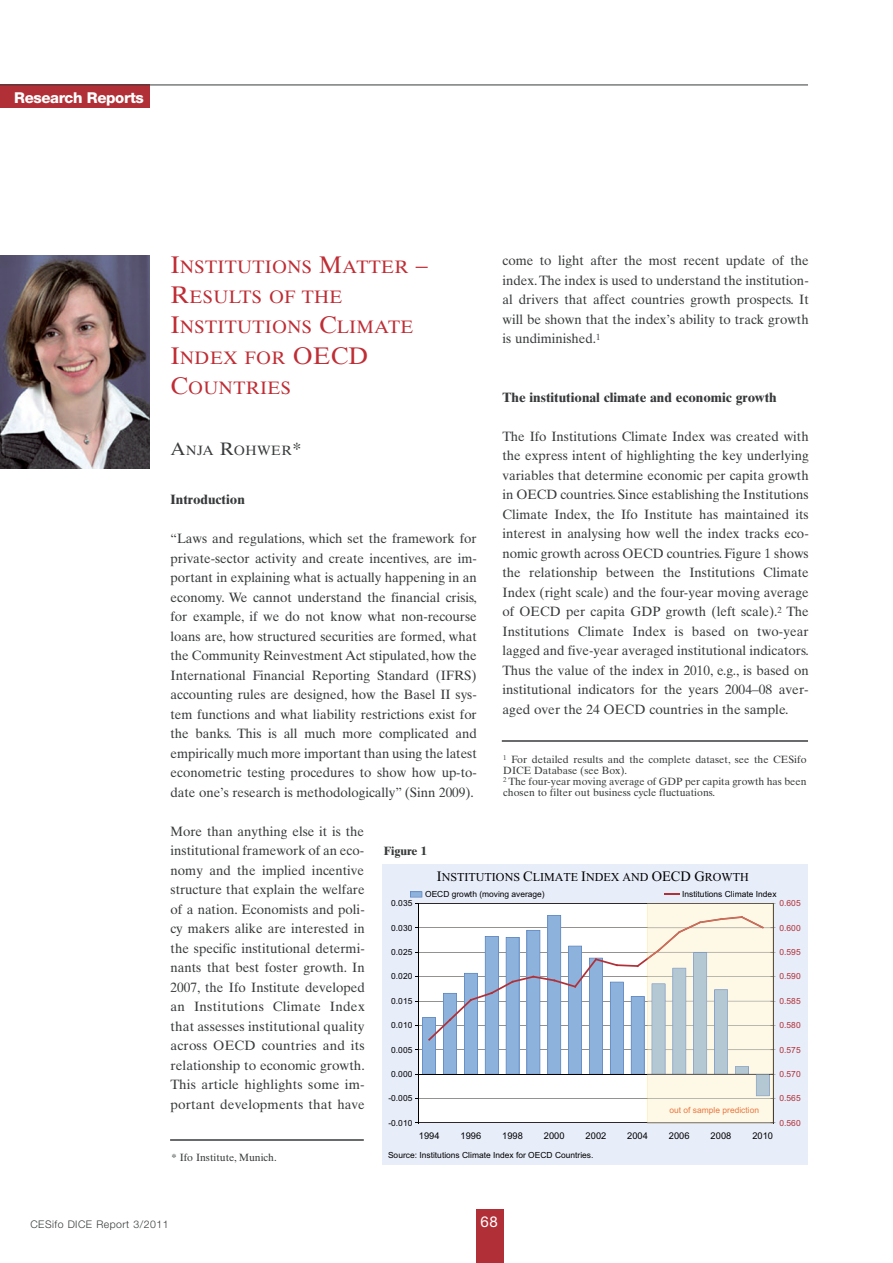
<style>
.page{position:relative;width:893px;height:1263px;background:#fff}
.page>*{position:absolute;margin:0;border:0;box-sizing:border-box;transform-origin:0 0}
.t1{font:18px/30.3px "Times Ten";letter-spacing:.02em;color:#bf2d35}
.t2{font:800 15px "Helvetica Neue LT Std";letter-spacing:-.025em;color:#fff}
.t3{font:15px "Helvetica Neue LT Std";color:#fff}
.t4{font:13.5px/19.5px "Times Ten";color:#383a3b;text-align:justify}
.t5{font:700 13.5px "Times Ten";color:#383a3b}
.t6{font:13.5px "Times Ten";letter-spacing:.035em;color:#383a3b}
.t7{font:12px "Times New Roman";color:#010001}
.t8{font:700 12px "Times Ten";color:#383a3b}
.t9{font:10.5px/11.2px "Times Ten";color:#383a3b}
.t10{font:300 10.5px "Helvetica Neue";letter-spacing:.045em;color:#383a3b}
.t11{font:9.3px "Arial";color:#010001}
.t12{font:8.4px "Arial";color:#010001}
.t13{font:8.4px "Arial";color:#b13037}
.t14{font:8.4px "Arial";color:#ea763e}
.s1{font-size:24px}
.s2{font-size:18px}
.s3{font-size:14.4px}
</style>
<div class="page">
<div style="left:476px;top:1209px;width:28px;height:54px;background:#b13037"></div>
<div style="left:0;top:85px;width:149px;height:23px;background:#b13037"></div>
<hr style="left:0;top:85px;width:808px;height:1px;background:#383a3b">
<img style="left:0;top:256px;width:149px;height:213px">
<div style="left:383px;top:864px;width:425px;height:301px;background:#e7edf9"></div>
<svg style="left:410px;top:891px;width:12px;height:6px"></svg>
<svg style="left:664px;top:894px;width:16px;height:1px"></svg>
<svg style="left:416px;top:903px;width:358px;height:221px;background:#d7dfe4"></svg>
<hr style="left:170px;top:1139px;width:194px;height:2px;background:#383a3b">
<hr style="left:502px;top:740px;width:306px;height:2px;background:#383a3b">
<p class="t2" style="left:14px;top:93px;width:131px">Research Reports</p>
<p class="t4" style="left:502px;top:252px;width:308px">come to light after the most recent update of the index. The index is used to understand the institution&shy;al drivers that affect countries growth prospects. It will be shown that the index’s ability to track growth is undiminished.<sup>1</sup></p>
<h1 class="t1" style="left:171px;top:253px;width:259px"><span class="s1">I</span>NSTITUTIONS <span class="s1">M</span>ATTER <span class="s1">–<br>R</span>ESULTS OF THE<br><span class="s1">I</span>NSTITUTIONS <span class="s1">C</span>LIMATE<br><span class="s1">I</span>NDEX FOR <span class="s1">OECD<br>C</span>OUNTRIES</h1>
<p class="t5" style="left:502px;top:392px;width:276px">The institutional climate and economic growth</p>
<p class="t4" style="left:502px;top:428px;width:308px">The Ifo Institutions Climate Index was created with the express intent of highlighting the key underlying variables that determine economic per capita growth in OECD countries. Since establishing the Institutions Climate Index, the Ifo Institute has maintained its interest in analysing how well the index tracks eco&shy;nomic growth across OECD countries. Figure 1 shows the relationship between the Institutions Climate Index (right scale) and the four-year moving average of OECD per capita GDP growth (left scale).<sup>2</sup> The Institutions Climate Index is based on two-year lagged and five-year averaged institutional indicators.<br>Thus the value of the index in 2010, e.g., is based on institutional indicators for the years 2004–08 aver&shy;aged over the 24 OECD countries in the sample.</p>
<p class="t6" style="left:171px;top:445px;width:132px"><span class="s2">A</span>NJA <span class="s2">R</span>OHWER<span class="s2">*</span></p>
<p class="t5" style="left:171px;top:495px;width:76px">Introduction</p>
<p class="t4" style="left:171px;top:530px;width:308px">“Laws and regulations, which set the framework for private-sector activity and create incentives, are im&shy;portant in explaining what is actually happening in an economy. We cannot understand the financial crisis, for example, if we do not know what non-recourse loans are, how structured securities are formed, what the Community Reinvestment Act stipulated, how the International Financial Reporting Standard (IFRS) accounting rules are designed, how the Basel II sys&shy;tem functions and what liability restrictions exist for the banks. This is all much more complicated and empirically much more important than using the latest econometric testing procedures to show how up-to&shy;date one’s research is methodologically” (Sinn 2009).</p>
<p class="t4" style="left:171px;top:823px;width:196px">More than anything else it is the institutional framework of an eco&shy;nomy and the implied incentive structure that explain the welfare of a nation. Economists and poli&shy;cy makers alike are interested in the specific institutional determi&shy;nants that best foster growth. In 2007, the Ifo Institute developed an Institutions Climate Index that assesses institutional quality across OECD countries and its relationship to economic growth.<br>This article highlights some im&shy;portant developments that have</p>
<p class="t9" style="left:503px;top:754px;width:305px"><sup>1</sup> For detailed results and the complete dataset, see the CESifo DICE Database (see Box).<br><sup>2</sup> The four-year moving average of GDP per capita growth has been chosen to filter out business cycle fluctuations.</p>
<p class="t8" style="left:384px;top:846px;width:45px">Figure 1</p>
<p class="t7" style="left:437px;top:869px;width:313px"><span class="s3">I</span>NSTITUTIONS <span class="s3">C</span>LIMATE <span class="s3">I</span>NDEX AND <span class="s3">OECD G</span>ROWTH</p>
<p class="t12" style="left:425px;top:891px;width:121px">OECD growth (moving average)</p>
<p class="t12" style="left:682px;top:891px;width:96px">Institutions Climate Index</p>
<p class="t12" style="left:391px;top:900px;width:23px">0.035</p>
<p class="t13" style="left:779px;top:900px;width:23px">0.605</p>
<p class="t12" style="left:391px;top:925px;width:23px">0.030</p>
<p class="t13" style="left:779px;top:925px;width:23px">0.600</p>
<p class="t12" style="left:391px;top:949px;width:23px">0.025</p>
<p class="t13" style="left:779px;top:949px;width:23px">0.595</p>
<p class="t12" style="left:391px;top:973px;width:23px">0.020</p>
<p class="t13" style="left:779px;top:973px;width:23px">0.590</p>
<p class="t12" style="left:391px;top:998px;width:23px">0.015</p>
<p class="t13" style="left:779px;top:998px;width:23px">0.585</p>
<p class="t12" style="left:391px;top:1022px;width:23px">0.010</p>
<p class="t13" style="left:779px;top:1022px;width:23px">0.580</p>
<p class="t12" style="left:391px;top:1046px;width:23px">0.005</p>
<p class="t13" style="left:779px;top:1046px;width:23px">0.575</p>
<p class="t12" style="left:391px;top:1071px;width:23px">0.000</p>
<p class="t13" style="left:779px;top:1071px;width:23px">0.570</p>
<p class="t12" style="left:388px;top:1095px;width:25px">-0.005</p>
<p class="t13" style="left:779px;top:1095px;width:23px">0.565</p>
<p class="t14" style="left:669px;top:1107px;width:91px">out of sample prediction</p>
<p class="t12" style="left:388px;top:1120px;width:25px">-0.010</p>
<p class="t13" style="left:779px;top:1120px;width:23px">0.560</p>
<p class="t9" style="left:172px;top:1153px;width:107px">* Ifo Institute, Munich.</p>
<p class="t11" style="left:419px;top:1133px;width:22px">1994</p>
<p class="t11" style="left:460px;top:1133px;width:22px">1996</p>
<p class="t11" style="left:502px;top:1133px;width:22px">1998</p>
<p class="t11" style="left:544px;top:1133px;width:22px">2000</p>
<p class="t11" style="left:586px;top:1133px;width:22px">2002</p>
<p class="t11" style="left:627px;top:1133px;width:22px">2004</p>
<p class="t11" style="left:669px;top:1133px;width:22px">2006</p>
<p class="t11" style="left:711px;top:1133px;width:22px">2008</p>
<p class="t11" style="left:752px;top:1133px;width:22px">2010</p>
<p class="t12" style="left:388px;top:1152px;width:207px">Source: Institutions Climate Index for OECD Countries.</p>
<p class="t10" style="left:30px;top:1221px;width:140px">CESifo DICE Report 3/2011</p>
<p class="t3" style="left:481px;top:1216px;width:19px">68</p>
</div>
